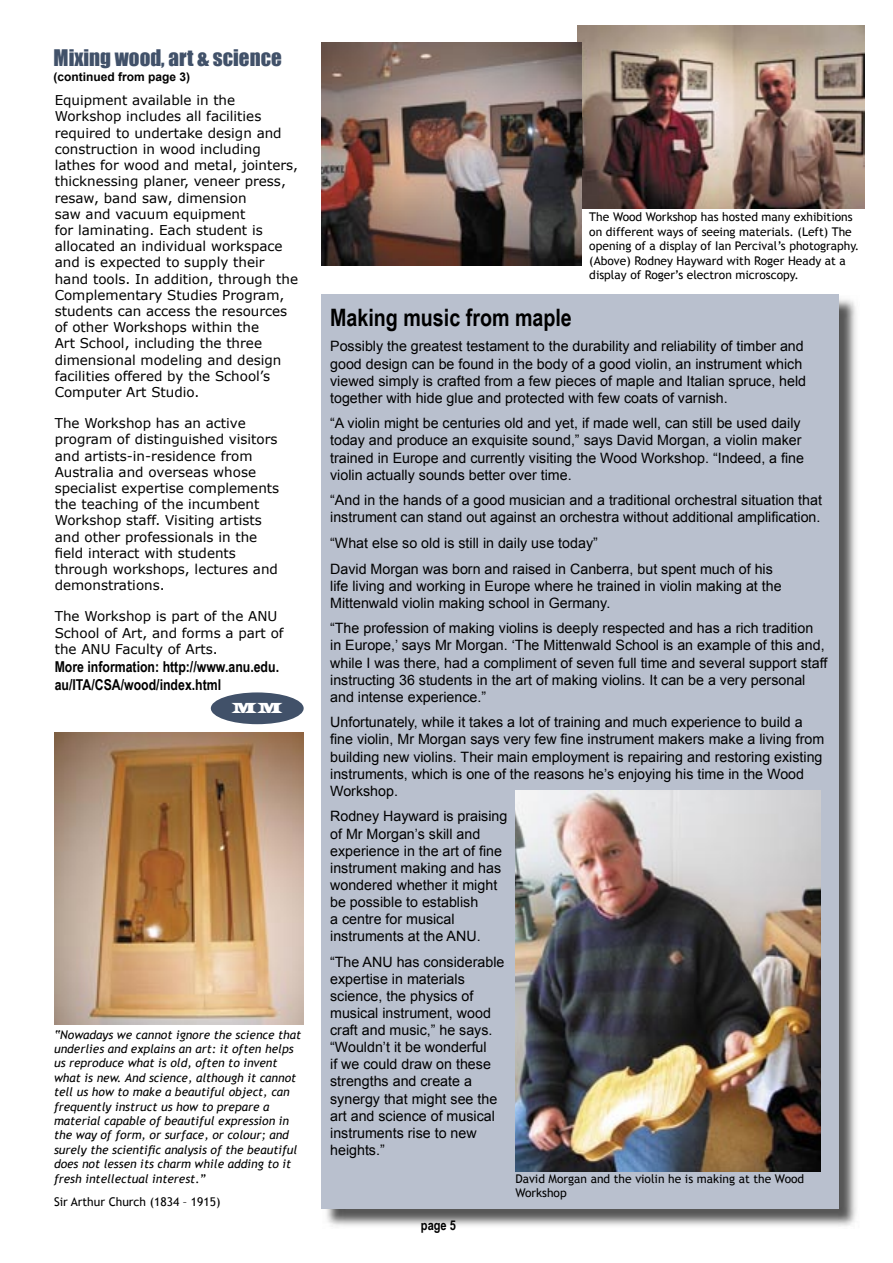
<style>
.page{position:relative;width:893px;height:1263px;background:#fff}
.page>*{position:absolute;margin:0;border:0;box-sizing:border-box;transform-origin:0 0}
.t1{font:700 24px "Arial Narrow";color:#000}
.t2{font:21px "Impact";color:#415169}
.t3{font:700 15px/18px "Arial Narrow";color:#000}
.t4{font:15px "Latin Wide";color:#fff}
.t5{font:14.25px/17.1px "Arial";color:#000}
.t6{font:13.5px/16.2px "Verdana";color:#000}
.t7{font:700 13.5px "Arial Narrow";color:#000}
.t8{font:italic 12px/14.4px "Trebuchet MS";color:#000}
.t9{font:12px/14.4px "Trebuchet MS";color:#000}
.t10{font:700 12px "Arial";color:#000}
</style>
<div class="page">
<img style="left:577px;top:26px;width:287px;height:182px">
<img style="left:326px;top:299px;width:531px;height:927px">
<div style="left:322px;top:295px;width:517px;height:914px;background:#b9c0ce"></div>
<div style="left:211px;top:692px;width:93px;height:32px;background:#415169;border-radius:50%"></div>
<img style="left:516px;top:791px;width:305px;height:380px">
<img style="left:54px;top:733px;width:250px;height:291px">
<img style="left:322px;top:43px;width:259px;height:223px">
<h2 class="t2" style="left:54px;top:42px;width:230px">Mixing wood, art &amp; science</h2>
<p class="t10" style="left:54px;top:69px;width:138px">(continued from page 3)</p>
<p class="t6" style="left:55px;top:92px;width:245px">Equipment available in the<br>Workshop includes all facilities required to undertake design and construction in wood including lathes for wood and metal, jointers, thicknessing planer, veneer press, resaw, band saw, dimension<br>saw and vacuum equipment<br>for laminating. Each student is allocated an individual workspace and is expected to supply their hand tools. In addition, through the<br>Complementary Studies Program, students can access the resources of other Workshops within the<br>Art School, including the three dimensional modeling and design facilities offered by the School’s<br>Computer Art Studio.</p>
<p class="t6" style="left:55px;top:415px;width:226px">The Workshop has an active program of distinguished visitors and artists-in-residence from<br>Australia and overseas whose specialist expertise complements the teaching of the incumbent<br>Workshop staff. Visiting artists and other professionals in the field interact with students through workshops, lectures and demonstrations.</p>
<p class="t6" style="left:55px;top:608px;width:230px">The Workshop is part of the ANU<br>School of Art, and forms a part of the ANU Faculty of Arts.</p>
<p class="t3" style="left:55px;top:657px;width:226px">More information: http://www.anu.edu. au/ITA/CSA/wood/index.html</p>
<p class="t4" style="left:232px;top:699px;width:53px">MM</p>
<p class="t8" style="left:54px;top:1027px;width:249px">“Nowadays we cannot ignore the science that underlies and explains an art: it often helps us reproduce what is old, often to invent what is new. And science, although it cannot tell us how to make a beautiful object, can frequently instruct us how to prepare a material capable of beautiful expression in the way of form, or surface, or colour; and surely the scientific analysis of the beautiful does not lessen its charm while adding to it fresh intellectual interest.”</p>
<p class="t9" style="left:54px;top:1194px;width:168px">Sir Arthur Church (1834 – 1915)</p>
<p class="t9" style="left:589px;top:210px;width:272px">The Wood Workshop has hosted many exhibitions on different ways of seeing materials. (Left) The opening of a display of Ian Percival’s photography. (Above) Rodney Hayward with Roger Heady at a display of Roger’s electron microscopy.</p>
<h1 class="t1" style="left:330px;top:299px;width:243px">Making music from maple</h1>
<p class="t5" style="left:330px;top:338px;width:477px">Possibly the greatest testament to the durability and reliability of timber and good design can be found in the body of a good violin, an instrument which viewed simply is crafted from a few pieces of maple and Italian spruce, held together with hide glue and protected with few coats of varnish.</p>
<p class="t5" style="left:330px;top:415px;width:475px">“A violin might be centuries old and yet, if made well, can still be used daily today and produce an exquisite sound,” says David Morgan, a violin maker trained in Europe and currently visiting the Wood Workshop. “Indeed, a fine violin actually sounds better over time.</p>
<p class="t5" style="left:330px;top:492px;width:493px">“And in the hands of a good musician and a traditional orchestral situation that instrument can stand out against an orchestra without additional amplification.</p>
<p class="t5" style="left:330px;top:530px;width:444px;line-height:25.7px">“What else so old is still in daily use today”<br>David Morgan was born and raised in Canberra, but spent much of his</p>
<p class="t5" style="left:330px;top:577px;width:453px">life living and working in Europe where he trained in violin making at the<br>Mittenwald violin making school in Germany.</p>
<p class="t5" style="left:330px;top:620px;width:499px">“The profession of making violins is deeply respected and has a rich tradition in Europe,’ says Mr Morgan. ‘The Mittenwald School is an example of this and, while I was there, had a compliment of seven full time and several support staff instructing 36 students in the art of making violins. It can be a very personal and intense experience.”</p>
<p class="t5" style="left:330px;top:714px;width:496px">Unfortunately, while it takes a lot of training and much experience to build a fine violin, Mr Morgan says very few fine instrument makers make a living from building new violins. Their main employment is repairing and restoring existing instruments, which is one of the reasons he’s enjoying his time in the Wood Workshop.</p>
<p class="t5" style="left:330px;top:808px;width:179px">Rodney Hayward is praising of Mr Morgan’s skill and experience in the art of fine instrument making and has wondered whether it might be possible to establish<br>a centre for musical instruments at the ANU.</p>
<p class="t5" style="left:330px;top:953px;width:176px">“The ANU has considerable expertise in materials science, the physics of musical instrument, wood craft and music,” he says. “Wouldn’t it be wonderful<br>if we could draw on these strengths and create a synergy that might see the art and science of musical instruments rise to new heights.”</p>
<p class="t7" style="left:421px;top:1215px;width:37px">page 5</p>
<p class="t9" style="left:515px;top:1171px;width:290px">David Morgan and the violin he is making at the Wood<br>Workshop</p>
</div>
